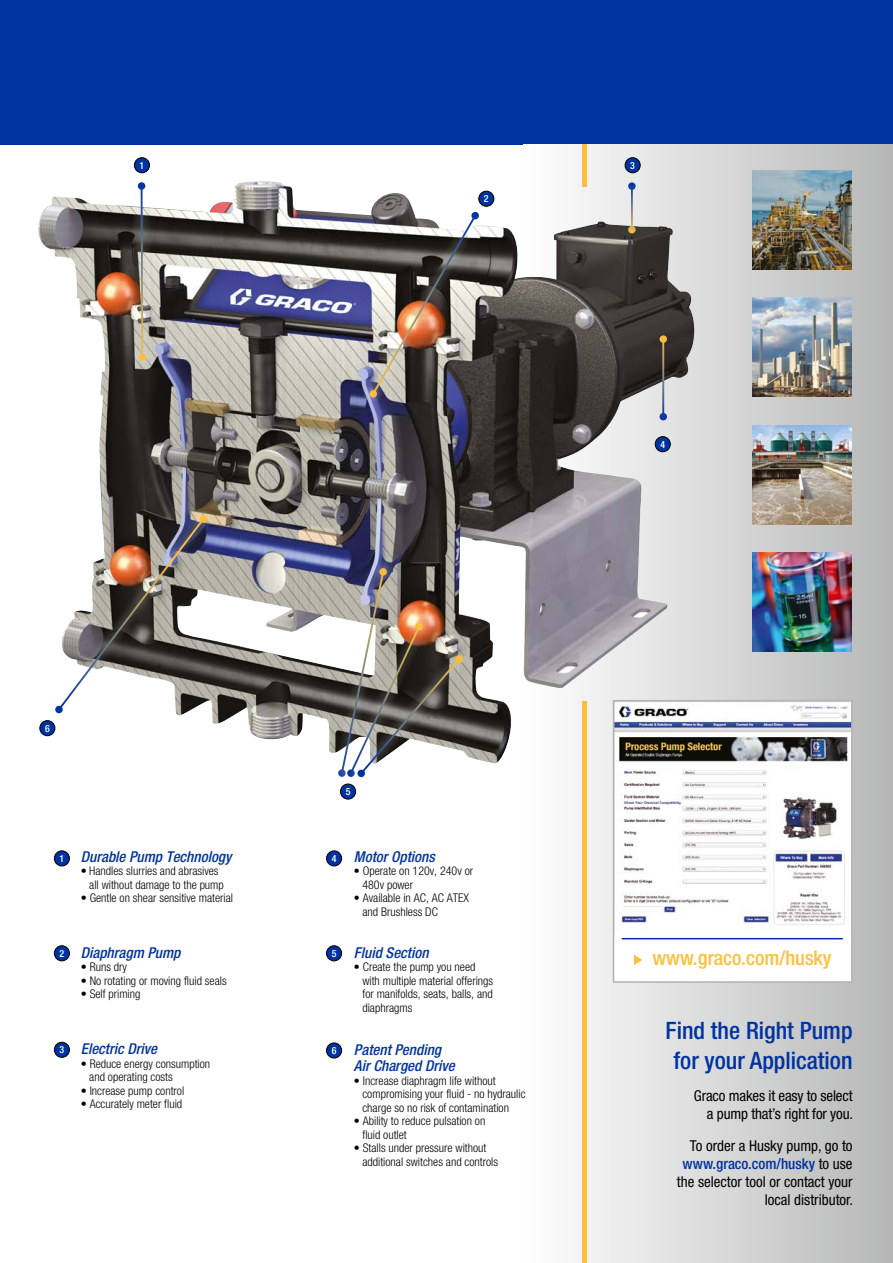
<style>
.page{position:relative;width:893px;height:1263px;background:#fff}
.page>*{position:absolute;margin:0;border:0;box-sizing:border-box;transform-origin:0 0}
.t1{font:500 condensed 24px/30px "Helvetica Neue LT Std";color:#0033a0;text-align:center}
.t2{font:500 condensed 20.25px "Helvetica Neue LT Std";color:#ffbf3b}
.t3{font:condensed 15px/18px "Helvetica Neue LT Std";color:#000;text-align:right}
.t4{font:italic 500 condensed 15px/16.5px "Helvetica Neue LT Std";color:#0033a0}
.t5{font:300 condensed 12px/13.5px "Helvetica Neue LT Std";color:#000}
.t6{font:500 condensed 9.9px "Helvetica Neue LT Std";color:#fff}
.s1{font-weight:500;color:#0033a0}
</style>
<div class="page">
<div style="left:0;top:0;width:893px;height:145px;background:#0033a0"></div>
<div style="left:523px;top:145px;width:370px;height:1118px;background:linear-gradient(to right,#fff,#b6b7b7)"></div>
<img style="left:38px;top:183px;width:658px;height:581px">
<hr style="left:583px;top:702px;width:4px;height:561px;background:#ffbf3b">
<img style="left:753px;top:170px;width:99px;height:99px">
<img style="left:753px;top:553px;width:99px;height:99px">
<img style="left:753px;top:425px;width:99px;height:99px">
<img style="left:753px;top:298px;width:99px;height:99px">
<hr style="left:583px;top:145px;width:4px;height:42px;background:#ffbf3b">
<svg style="left:38px;top:504px;width:204px;height:220px"></svg>
<img style="left:55px;top:515px;width:153px;height:198px">
<hr style="left:662px;top:339px;width:2px;height:78px;background:#fff">
<svg style="left:659px;top:335px;width:8px;height:8px"></svg>
<svg style="left:659px;top:413px;width:8px;height:7px"></svg>
<div style="left:129px;top:173px;width:26px;height:197px;background:#fff;opacity:.75"></div>
<svg style="left:138px;top:182px;width:8px;height:179px"></svg>
<img style="left:355px;top:198px;width:138px;height:213px">
<div style="left:348px;top:646px;width:124px;height:140px;background:#fff;opacity:.75"></div>
<img style="left:277px;top:554px;width:186px;height:235px">
<div style="left:134px;top:158px;width:15px;height:15px;background:#0033a0;border-radius:50%"></div>
<div style="left:134px;top:157px;width:16px;height:16px;border:1px solid #000;border-radius:50%"></div>
<div style="left:479px;top:191px;width:15px;height:15px;background:#0033a0;border-radius:50%"></div>
<div style="left:478px;top:191px;width:16px;height:16px;border:1px solid #000;border-radius:50%"></div>
<div style="left:625px;top:158px;width:15px;height:15px;background:#0033a0;border-radius:50%"></div>
<div style="left:625px;top:157px;width:15px;height:16px;border:1px solid #000;border-radius:50%"></div>
<div style="left:655px;top:437px;width:15px;height:15px;background:#0033a0;border-radius:50%"></div>
<div style="left:655px;top:436px;width:16px;height:16px;border:1px solid #000;border-radius:50%"></div>
<div style="left:341px;top:784px;width:15px;height:15px;background:#0033a0;border-radius:50%"></div>
<div style="left:340px;top:784px;width:16px;height:15px;border:1px solid #000;border-radius:50%"></div>
<div style="left:40px;top:721px;width:15px;height:15px;background:#0033a0;border-radius:50%"></div>
<div style="left:39px;top:720px;width:16px;height:16px;border:1px solid #000;border-radius:50%"></div>
<hr style="left:631px;top:186px;width:2px;height:44px;background:#fff">
<svg style="left:628px;top:226px;width:8px;height:7px"></svg>
<svg style="left:628px;top:182px;width:8px;height:8px"></svg>
<div style="left:54px;top:851px;width:15px;height:15px;background:#0033a0;border-radius:50%"></div>
<div style="left:54px;top:850px;width:16px;height:16px;border:1px solid #000;border-radius:50%"></div>
<div style="left:54px;top:1042px;width:15px;height:15px;background:#0033a0;border-radius:50%"></div>
<div style="left:54px;top:1042px;width:16px;height:16px;border:1px solid #000;border-radius:50%"></div>
<div style="left:327px;top:946px;width:15px;height:15px;background:#0033a0;border-radius:50%"></div>
<div style="left:326px;top:945px;width:16px;height:16px;border:1px solid #000;border-radius:50%"></div>
<div style="left:54px;top:946px;width:15px;height:15px;background:#0033a0;border-radius:50%"></div>
<div style="left:54px;top:945px;width:16px;height:16px;border:1px solid #000;border-radius:50%"></div>
<div style="left:327px;top:851px;width:15px;height:15px;background:#0033a0;border-radius:50%"></div>
<div style="left:326px;top:850px;width:16px;height:16px;border:1px solid #000;border-radius:50%"></div>
<div style="left:327px;top:1043px;width:15px;height:15px;background:#0033a0;border-radius:50%"></div>
<div style="left:326px;top:1042px;width:16px;height:16px;border:1px solid #000;border-radius:50%"></div>
<div style="left:613px;top:701px;width:239px;height:281px;background:#fff"></div>
<img style="left:616px;top:705px;width:234px;height:220px">
<div style="left:613px;top:700px;width:240px;height:283px;border:2px solid #b1b2b3"></div>
<svg style="left:634px;top:954px;width:8px;height:11px"></svg>
<hr style="left:622px;top:938px;width:221px;height:1px;background:#0033a0">
<p class="t6" style="left:140px;top:159px;width:6px">1</p>
<p class="t6" style="left:484px;top:193px;width:6px">2</p>
<p class="t6" style="left:630px;top:159px;width:6px">3</p>
<p class="t6" style="left:660px;top:438px;width:6px">4</p>
<p class="t6" style="left:45px;top:722px;width:6px">6</p>
<p class="t6" style="left:346px;top:786px;width:6px">5</p>
<p class="t6" style="left:60px;top:852px;width:6px">1</p>
<p class="t4" style="left:81px;top:848px;width:152px">Durable Pump Technology</p>
<p class="t5" style="left:89px;top:864px;width:136px;text-indent:-9px">• Handles slurries and abrasives all without damage to the pump</p>
<p class="t5" style="left:81px;top:891px;width:154px">• Gentle on shear sensitive material</p>
<p class="t6" style="left:332px;top:852px;width:6px">4</p>
<p class="t4" style="left:354px;top:848px;width:82px">Motor Options</p>
<p class="t5" style="left:362px;top:864px;width:112px;text-indent:-9px">• Operate on 120v, 240v or<br>480v power</p>
<p class="t5" style="left:362px;top:891px;width:108px;text-indent:-9px">• Available in AC, AC ATEX and Brushless DC</p>
<p class="t4" style="left:81px;top:944px;width:101px">Diaphragm Pump</p>
<p class="t5" style="left:81px;top:960px;width:48px">• Runs dry</p>
<p class="t5" style="left:81px;top:974px;width:147px">• No rotating or moving fluid seals</p>
<p class="t5" style="left:81px;top:987px;width:61px">• Self priming</p>
<p class="t6" style="left:60px;top:947px;width:6px">2</p>
<p class="t6" style="left:332px;top:947px;width:6px">5</p>
<p class="t4" style="left:354px;top:944px;width:76px">Fluid Section</p>
<p class="t5" style="left:362px;top:960px;width:132px;text-indent:-9px">• Create the pump you need with multiple material offerings for manifolds, seats, balls, and diaphragms</p>
<p class="t6" style="left:60px;top:1044px;width:6px">3</p>
<p class="t4" style="left:81px;top:1041px;width:78px">Electric Drive</p>
<p class="t5" style="left:89px;top:1056px;width:122px;text-indent:-9px">• Reduce energy consumption and operating costs</p>
<p class="t5" style="left:81px;top:1083px;width:105px">• Increase pump control</p>
<p class="t5" style="left:81px;top:1097px;width:103px">• Accurately meter fluid</p>
<p class="t6" style="left:332px;top:1044px;width:6px">6</p>
<p class="t4" style="left:354px;top:1041px;width:102px">Patent Pending<br>Air Charged Drive</p>
<p class="t5" style="left:362px;top:1074px;width:165px;text-indent:-9px">• Increase diaphragm life without compromising your fluid - no hydraulic charge so no risk of contamination</p>
<p class="t5" style="left:362px;top:1114px;width:124px;text-indent:-9px">• Ability to reduce pulsation on fluid outlet</p>
<p class="t5" style="left:362px;top:1141px;width:137px;text-indent:-9px">• Stalls under pressure without additional switches and controls</p>
<h2 class="t2" style="left:652px;top:946px;width:181px">www.graco.com/husky</h2>
<h1 class="t1" style="left:666px;top:1016px;width:188px">Find the Right Pump for your Application</h1>
<p class="t3" style="left:694px;top:1086px;width:161px">Graco makes it easy to select a pump that’s right for you.</p>
<p class="t3" style="left:677px;top:1136px;width:178px">To order a Husky pump, go to <span class="s1">www.graco.com/husky</span> to use the selector tool or contact your local distributor.</p>
</div>
